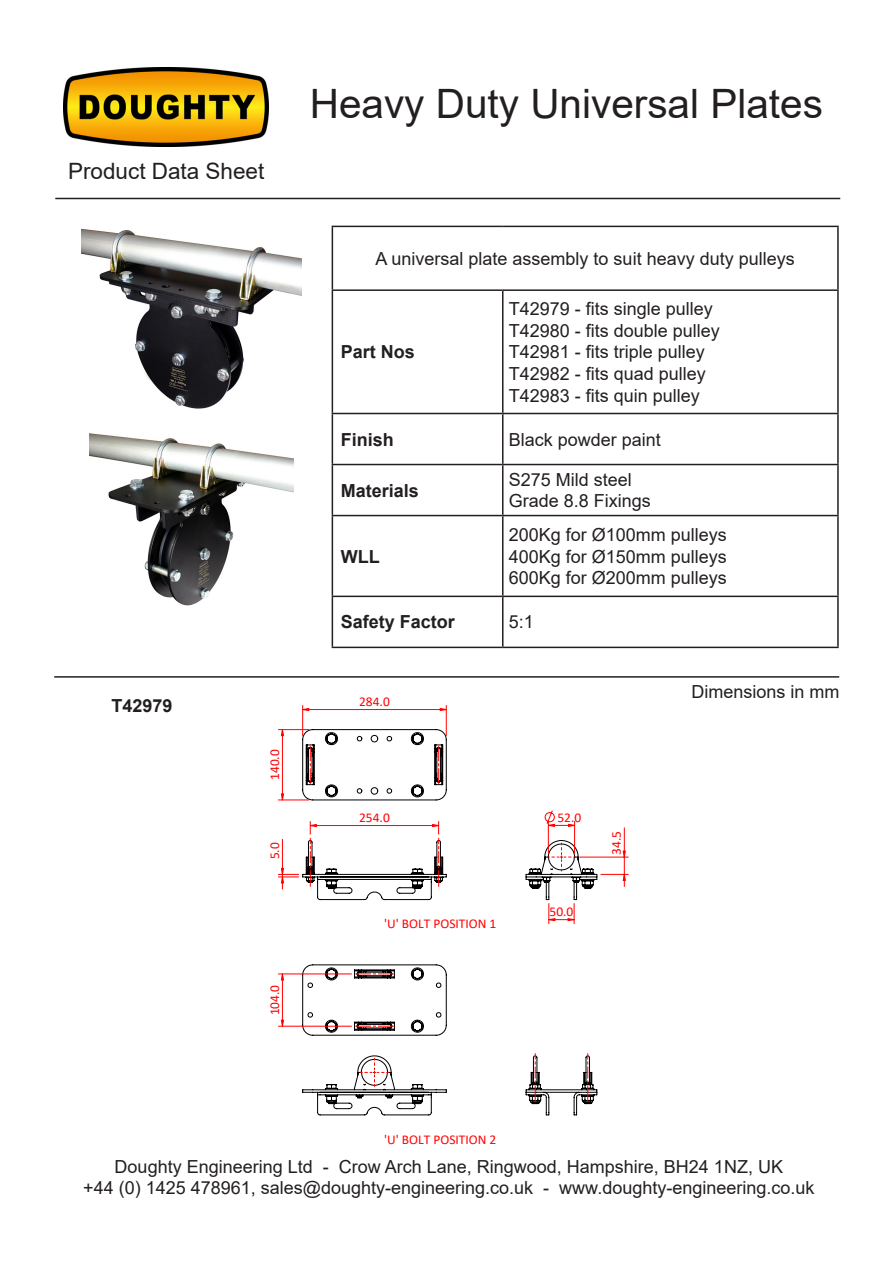
<style>
.page{position:relative;width:893px;height:1263px;background:#fff}
.page>*{position:absolute;margin:0;border:0;box-sizing:border-box;transform-origin:0 0}
.t1{font:40.5px "Arial";color:#231f20}
.t2{font:22.5px "Arial";color:#231f20}
.t3{font:18px "Arial";color:#231f20}
.t4{font:700 18px "Arial";color:#231f20}
.t5{font:13.5px "Calibri";color:#f00}
.t6{font:13.35px "Calibri";color:#f00}
</style>
<div class="page">
<img style="left:64px;top:68px;width:205px;height:79px">
<hr style="left:55px;top:198px;width:785px;height:1px;background:#231f20">
<hr style="left:54px;top:676px;width:785px;height:2px;background:#231f20">
<img style="left:81px;top:228px;width:221px;height:181px">
<img style="left:90px;top:433px;width:204px;height:173px">
<svg style="left:526px;top:1053px;width:71px;height:62px"></svg>
<svg style="left:302px;top:964px;width:145px;height:72px"></svg>
<svg style="left:302px;top:1055px;width:145px;height:60px"></svg>
<hr style="left:262px;top:1161px;width:374px;height:1px;background:#c0c0c0">
<hr style="left:262px;top:691px;width:1px;height:461px;background:#c0c0c0">
<hr style="left:262px;top:691px;width:374px;height:1px;background:#c0c0c0">
<hr style="left:692px;top:691px;width:1px;height:461px;background:#c0c0c0">
<hr style="left:302px;top:705px;width:1px;height:31px;background:#f00">
<hr style="left:446px;top:705px;width:1px;height:31px;background:#f00">
<hr style="left:278px;top:800px;width:31px;height:1px;background:#f00">
<hr style="left:278px;top:729px;width:31px;height:1px;background:#f00">
<hr style="left:278px;top:974px;width:73px;height:1px;background:#f00">
<hr style="left:278px;top:1026px;width:73px;height:1px;background:#f00">
<svg style="left:303px;top:708px;width:144px;height:93px"></svg>
<svg style="left:278px;top:810px;width:350px;height:114px"></svg>
<svg style="left:281px;top:729px;width:3px;height:71px"></svg>
<svg style="left:281px;top:973px;width:3px;height:53px"></svg>
<hr style="left:332px;top:226px;width:171px;height:1px;background:#231f20">
<hr style="left:332px;top:227px;width:1px;height:62px;background:#231f20">
<hr style="left:503px;top:226px;width:336px;height:1px;background:#231f20">
<hr style="left:837px;top:227px;width:2px;height:62px;background:#231f20">
<hr style="left:332px;top:289px;width:171px;height:2px;background:#231f20">
<hr style="left:332px;top:291px;width:1px;height:122px;background:#231f20">
<hr style="left:503px;top:289px;width:336px;height:2px;background:#231f20">
<hr style="left:502px;top:291px;width:1px;height:122px;background:#231f20">
<hr style="left:837px;top:291px;width:2px;height:122px;background:#231f20">
<hr style="left:332px;top:413px;width:171px;height:1px;background:#231f20">
<hr style="left:332px;top:414px;width:1px;height:50px;background:#231f20">
<hr style="left:503px;top:413px;width:336px;height:1px;background:#231f20">
<hr style="left:502px;top:414px;width:1px;height:50px;background:#231f20">
<hr style="left:837px;top:414px;width:2px;height:50px;background:#231f20">
<hr style="left:332px;top:464px;width:171px;height:1px;background:#231f20">
<hr style="left:332px;top:465px;width:1px;height:50px;background:#231f20">
<hr style="left:503px;top:464px;width:336px;height:1px;background:#231f20">
<hr style="left:502px;top:465px;width:1px;height:50px;background:#231f20">
<hr style="left:837px;top:465px;width:2px;height:50px;background:#231f20">
<hr style="left:332px;top:515px;width:171px;height:1px;background:#231f20">
<hr style="left:332px;top:516px;width:1px;height:80px;background:#231f20">
<hr style="left:503px;top:515px;width:336px;height:1px;background:#231f20">
<hr style="left:502px;top:516px;width:1px;height:80px;background:#231f20">
<hr style="left:837px;top:516px;width:2px;height:80px;background:#231f20">
<hr style="left:332px;top:596px;width:171px;height:1px;background:#231f20">
<hr style="left:332px;top:597px;width:1px;height:50px;background:#231f20">
<hr style="left:503px;top:596px;width:336px;height:1px;background:#231f20">
<hr style="left:502px;top:597px;width:1px;height:50px;background:#231f20">
<hr style="left:837px;top:597px;width:2px;height:50px;background:#231f20">
<hr style="left:332px;top:647px;width:171px;height:1px;background:#231f20">
<hr style="left:503px;top:647px;width:336px;height:1px;background:#231f20">
<p class="t2" style="left:68px;top:155px;width:198px">Product Data Sheet</p>
<p class="t4" style="left:112px;top:693px;width:63px">T42979</p>
<p class="t5" style="left:265px;top:780px;width:32px;rotate:-90deg">140.0</p>
<p class="t5" style="left:265px;top:859px;width:18px;rotate:-90deg">5.0</p>
<p class="t5" style="left:265px;top:1015px;width:32px;rotate:-90deg">104.0</p>
<p class="t1" style="left:310px;top:76px;width:515px">Heavy Duty Universal Plates</p>
<p class="t3" style="left:376px;top:246px;width:421px">A universal plate assembly to suit heavy duty pulleys</p>
<p class="t4" style="left:341px;top:339px;width:76px">Part Nos</p>
<p class="t3" style="left:509px;top:296px;width:206px">T42979 - fits single pulley</p>
<p class="t3" style="left:509px;top:318px;width:213px">T42980 - fits double pulley</p>
<p class="t3" style="left:509px;top:340px;width:198px">T42981 - fits triple pulley</p>
<p class="t3" style="left:509px;top:361px;width:199px">T42982 - fits quad pulley</p>
<p class="t3" style="left:509px;top:383px;width:193px">T42983 - fits quin pulley</p>
<p class="t4" style="left:341px;top:427px;width:55px">Finish</p>
<p class="t3" style="left:509px;top:427px;width:154px">Black powder paint</p>
<p class="t4" style="left:341px;top:478px;width:80px">Materials</p>
<p class="t3" style="left:509px;top:467px;width:125px">S275 Mild steel</p>
<p class="t3" style="left:509px;top:489px;width:144px">Grade 8.8 Fixings</p>
<p class="t4" style="left:341px;top:543px;width:40px">WLL</p>
<p class="t3" style="left:509px;top:522px;width:220px">200Kg for Ø100mm pulleys</p>
<p class="t3" style="left:509px;top:544px;width:220px">400Kg for Ø150mm pulleys</p>
<p class="t3" style="left:509px;top:565px;width:220px">600Kg for Ø200mm pulleys</p>
<p class="t4" style="left:341px;top:609px;width:116px">Safety Factor</p>
<p class="t3" style="left:509px;top:610px;width:27px">5:1</p>
<p class="t6" style="left:359px;top:692px;width:32px">284.0</p>
<p class="t6" style="left:359px;top:808px;width:32px">254.0</p>
<p class="t6" style="left:384px;top:914px;width:114px">'U' BOLT POSITION 1</p>
<p class="t6" style="left:557px;top:808px;width:25px">52.0</p>
<p class="t6" style="left:549px;top:902px;width:25px">50.0</p>
<p class="t5" style="left:607px;top:854px;width:25px;rotate:-90deg">34.5</p>
<p class="t3" style="left:691px;top:679px;width:150px">Dimensions in mm</p>
<p class="t6" style="left:384px;top:1130px;width:114px">'U' BOLT POSITION 2</p>
<p class="t3" style="left:115px;top:1154px;width:670px">Doughty Engineering Ltd - Crow Arch Lane, Ringwood, Hampshire, BH24 1NZ, UK</p>
<p class="t3" style="left:83px;top:1175px;width:733px">+44 (0) 1425 478961, sales@doughty-engineering.co.uk - www.doughty-engineering.co.uk</p>
</div>
